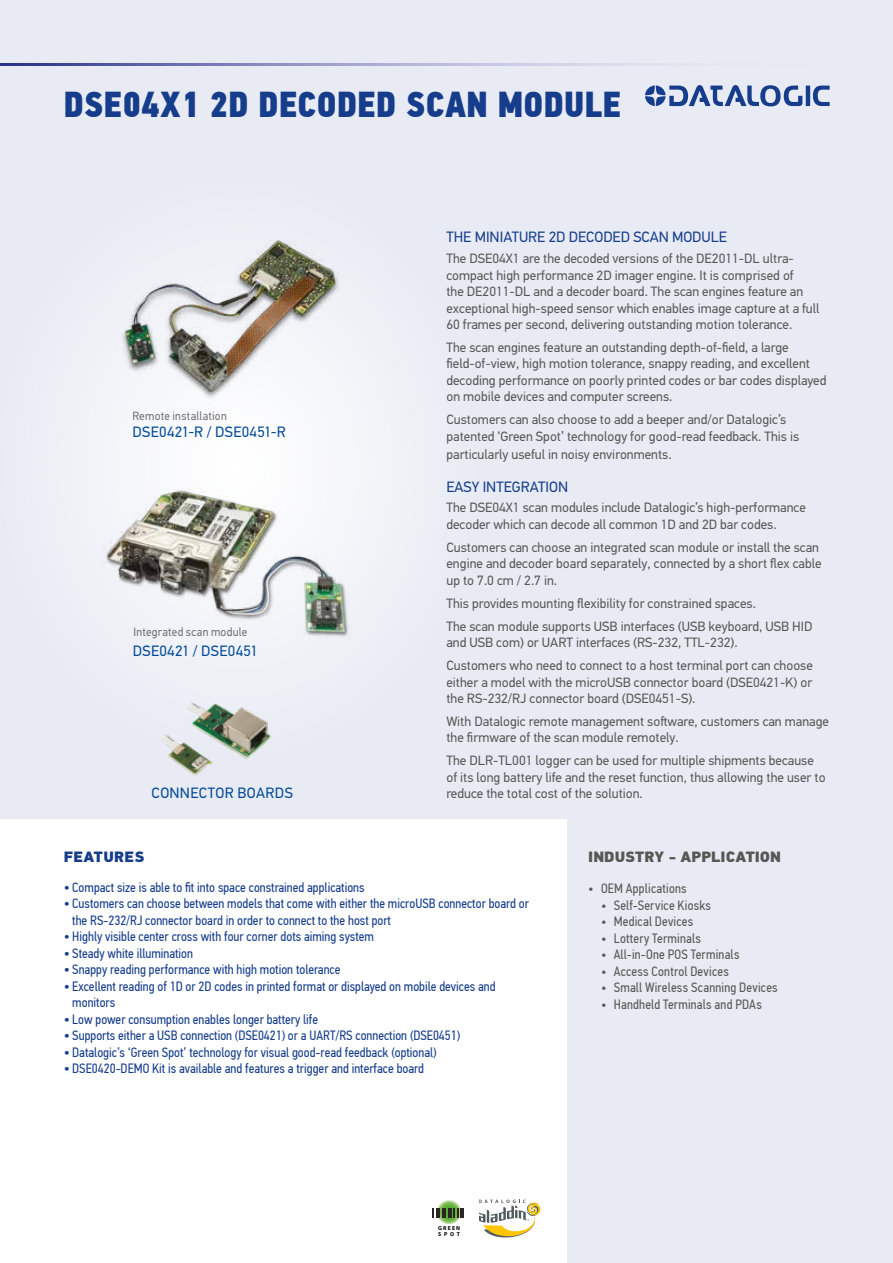
<style>
.page{position:relative;width:893px;height:1263px;background:#e8ebf3}
.page>*{position:absolute;margin:0;border:0;box-sizing:border-box;transform-origin:0 0}
.t1{font:36px "PF Din Text Cond Pro X Black";letter-spacing:.01em;color:#153d8c;scale:.95 1}
.t2{font:15px "PF Din Text Pro";letter-spacing:.02em;color:#004a99}
.t3{font:15px "PF Din Text Pro";color:#153d8c}
.t4{font:900 15px "PF Din Text Pro";color:#575756}
.t5{font:900 15px "PF Din Text Pro";letter-spacing:.02em;color:#153d8c}
.t6{font:13.5px/16.5px "PF Din Text Pro";color:#575756}
.t7{font:13.5px/16.5px "PF Din Text Cond Pro";color:#153d8c}
.t8{font:13.5px "PF Din Text Cond Pro";letter-spacing:.015em;color:#575756}
.t9{font:12px "PF Din Text Pro";letter-spacing:.025em;color:#706f6f;scale:.95 1}
.t10{font:700 5.7px/5.7px "Myriad Pro";letter-spacing:.2em;color:#000}
.s1{font-size:15px}
</style>
<div class="page">
<div style="left:0;top:820px;width:567px;height:443px;background:#fff"></div>
<svg style="left:0;top:64px;width:645px;height:1px"></svg>
<svg style="left:436px;top:1199px;width:25px;height:25px"></svg>
<svg style="left:433px;top:1208px;width:7px;height:10px"></svg>
<hr style="left:442px;top:1208px;width:4px;height:10px;background:#2b2523">
<svg style="left:448px;top:1208px;width:16px;height:10px"></svg>
<svg style="left:480px;top:1199px;width:61px;height:39px"></svg>
<img style="left:163px;top:702px;width:108px;height:74px">
<img style="left:102px;top:480px;width:260px;height:156px">
<img style="left:112px;top:240px;width:235px;height:165px">
<svg style="left:645px;top:85px;width:185px;height:21px"></svg>
<h1 class="t1" style="left:64px;top:82px;width:588px">DSE04X1 2D DECODED SCAN MODULE</h1>
<p class="t9" style="left:132px;top:409px;width:101px">Remote installation</p>
<p class="t2" style="left:133px;top:423px;width:155px">DSE0421-R / DSE0451-R</p>
<p class="t9" style="left:133px;top:625px;width:121px">Integrated scan module</p>
<p class="t2" style="left:133px;top:642px;width:127px">DSE0421 / DSE0451</p>
<p class="t2" style="left:152px;top:784px;width:143px">CONNECTOR BOARDS</p>
<p class="t3" style="left:446px;top:228px;width:282px">THE MINIATURE 2D DECODED SCAN MODULE</p>
<p class="t6" style="left:446px;top:250px;width:374px">The DSE04X1 are the decoded versions of the DE2011-DL ultra&shy;compact high performance 2D imager engine. It is comprised of<br>the DE2011-DL and a decoder board. The scan engines feature an exceptional high-speed sensor which enables image capture at a full 60 frames per second, delivering outstanding motion tolerance.</p>
<p class="t6" style="left:446px;top:339px;width:381px">The scan engines feature an outstanding depth-of-field, a large field-of-view, high motion tolerance, snappy reading, and excellent decoding performance on poorly printed codes or bar codes displayed on mobile devices and computer screens.</p>
<p class="t6" style="left:446px;top:412px;width:354px">Customers can also choose to add a beeper and/or Datalogic’s patented ‘Green Spot’ technology for good-read feedback. This is</p>
<p class="t6" style="left:446px;top:446px;width:227px">particularly useful in noisy environments.</p>
<p class="t3" style="left:446px;top:478px;width:123px">EASY INTEGRATION</p>
<p class="t6" style="left:446px;top:500px;width:361px">The DSE04X1 scan modules include Datalogic’s high-performance decoder which can decode all common 1D and 2D bar codes.</p>
<p class="t6" style="left:446px;top:539px;width:377px">Customers can choose an integrated scan module or install the scan engine and decoder board separately, connected by a short flex cable up to 7.0 cm / 2.7 in.</p>
<p class="t6" style="left:446px;top:592px;width:368px;line-height:23px">This provides mounting flexibility for constrained spaces.<br>The scan module supports USB interfaces (USB keyboard, USB HID</p>
<p class="t6" style="left:446px;top:631px;width:368px;line-height:23px">and USB com) or UART interfaces (RS-232, TTL-232).<br>Customers who need to connect to a host terminal port can choose</p>
<p class="t6" style="left:446px;top:674px;width:367px">either a model with the microUSB connector board (DSE0421-K) or the RS-232/RJ connector board (DSE0451-S).</p>
<p class="t6" style="left:446px;top:713px;width:384px">With Datalogic remote management software, customers can manage the firmware of the scan module remotely.</p>
<p class="t6" style="left:446px;top:752px;width:381px">The DLR-TL001 logger can be used for multiple shipments because of its long battery life and the reset function, thus allowing the user to reduce the total cost of the solution.</p>
<p class="t5" style="left:64px;top:847px;width:82px">FEATURES</p>
<p class="t7" style="left:64px;top:879px;width:302px"><span class="s1">•</span> Compact size is able to fit into space constrained applications</p>
<p class="t7" style="left:72px;top:895px;width:458px;text-indent:-9px"><span class="s1">•</span> Customers can choose between models that come with either the microUSB connector board or the RS-232/RJ connector board in order to connect to the host port</p>
<p class="t7" style="left:64px;top:928px;width:312px"><span class="s1">•</span> Highly visible center cross with four corner dots aiming system</p>
<p class="t7" style="left:64px;top:945px;width:131px"><span class="s1">•</span> Steady white illumination</p>
<p class="t7" style="left:64px;top:961px;width:278px"><span class="s1">•</span> Snappy reading performance with high motion tolerance</p>
<p class="t7" style="left:72px;top:978px;width:425px;text-indent:-9px"><span class="s1">•</span> Excellent reading of 1D or 2D codes in printed format or displayed on mobile devices and monitors</p>
<p class="t7" style="left:64px;top:1011px;width:256px"><span class="s1">•</span> Low power consumption enables longer battery life</p>
<p class="t7" style="left:64px;top:1027px;width:398px"><span class="s1">•</span> Supports either a USB connection (DSE0421) or a UART/RS connection (DSE0451)</p>
<p class="t7" style="left:64px;top:1044px;width:374px"><span class="s1">•</span> Datalogic’s ‘Green Spot’ technology for visual good-read feedback (optional)</p>
<p class="t7" style="left:64px;top:1060px;width:362px"><span class="s1">•</span> DSE0420-DEMO Kit is available and features a trigger and interface board</p>
<p class="t10" style="left:438px;top:1225px;width:23px">GREEN<br>SPOT</p>
<p class="t4" style="left:588px;top:847px;width:194px">INDUSTRY - APPLICATION</p>
<p class="t8" style="left:588px;top:880px;width:100px">• OEM Applications</p>
<p class="t8" style="left:601px;top:897px;width:112px">• Self-Service Kiosks</p>
<p class="t8" style="left:601px;top:913px;width:94px">• Medical Devices</p>
<p class="t8" style="left:601px;top:930px;width:101px">• Lottery Terminals</p>
<p class="t8" style="left:601px;top:946px;width:140px">• All-in-One POS Terminals</p>
<p class="t8" style="left:601px;top:963px;width:129px">• Access Control Devices</p>
<p class="t8" style="left:601px;top:979px;width:178px">• Small Wireless Scanning Devices</p>
<p class="t8" style="left:601px;top:996px;width:162px">• Handheld Terminals and PDAs</p>
</div>
